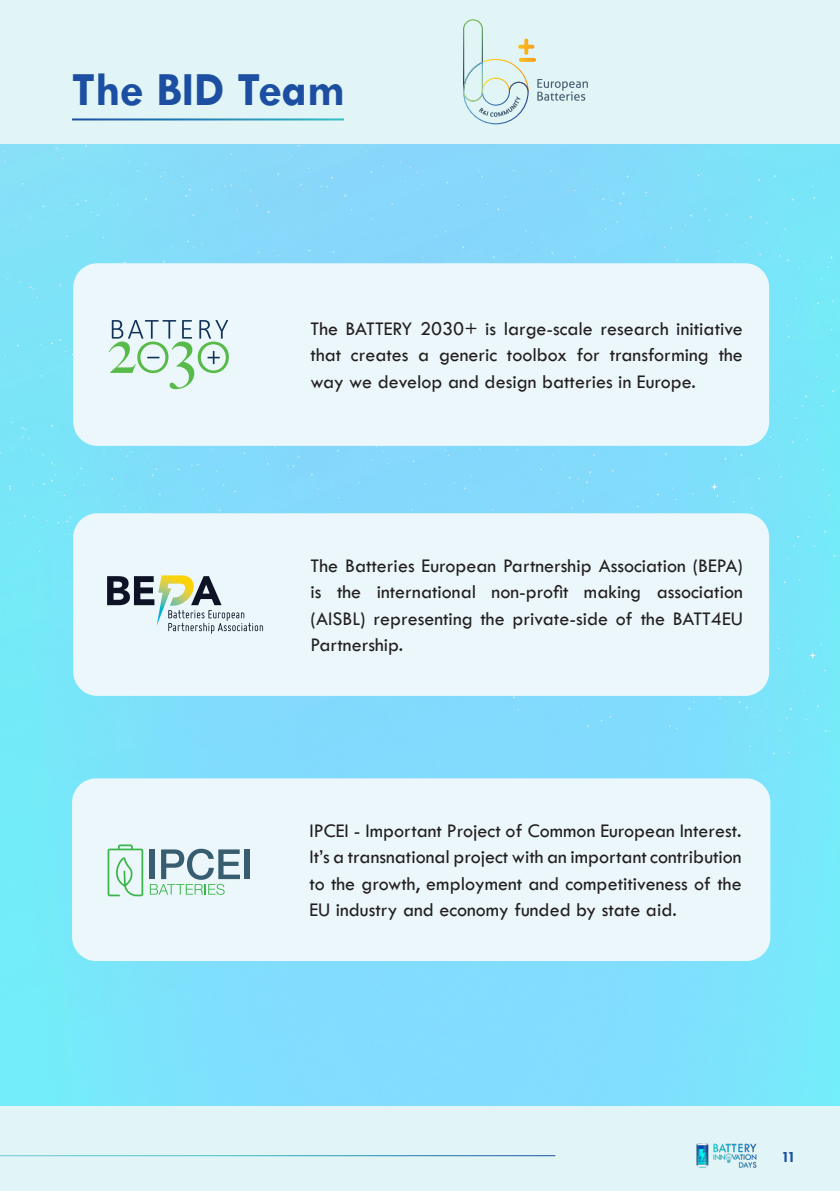
<style>
.page{position:relative;width:840px;height:1191px;background:#fff}
.page>*{position:absolute;margin:0;border:0;box-sizing:border-box;transform-origin:0 0}
.t1{font:700 48px "Tw Cen";color:#1c4fa2}
.t2{font:20px/26.4px "Tw Cen";color:#231f20;text-align:justify}
.t3{font:700 16px "Tw Cen";color:#1a50a1}
</style>
<div class="page">
<div style="left:0;top:0;width:839px;height:1191px;background:#e1f4f6"></div>
<hr style="left:0;top:1155px;width:555px;height:1px;background:#fff">
<img style="left:696px;top:1143px;width:61px;height:25px">
<img style="left:0;top:145px;width:839px;height:960px">
<hr style="left:72px;top:118px;width:272px;height:2px;background:#fff">
<div style="left:73px;top:263px;width:695px;height:183px;background:#ebf7fa;border-radius:24px"></div>
<svg style="left:109px;top:320px;width:120px;height:69px"></svg>
<div style="left:73px;top:513px;width:695px;height:183px;background:#ebf7fa;border-radius:24px"></div>
<svg style="left:107px;top:575px;width:156px;height:59px"></svg>
<div style="left:72px;top:778px;width:698px;height:183px;background:#ebf7fa;border-radius:24px"></div>
<div style="left:244px;top:849px;width:5px;height:30px;background:#385d71"></div>
<svg style="left:107px;top:844px;width:36px;height:52px"></svg>
<svg style="left:150px;top:848px;width:90px;height:46px"></svg>
<svg style="left:537px;top:79px;width:50px;height:22px"></svg>
<svg style="left:463px;top:19px;width:65px;height:105px"></svg>
<svg style="left:518px;top:58px;width:17px;height:4px"></svg>
<svg style="left:518px;top:45px;width:16px;height:4px"></svg>
<svg style="left:524px;top:39px;width:4px;height:16px"></svg>
<p class="t1" style="left:72px;top:61px;width:274px">The BID Team</p>
<p class="t2" style="left:310px;top:315px;width:433px">The BATTERY 2030+ is large-scale research initiative that creates a generic toolbox for transforming the way we develop and design batteries in Europe.</p>
<p class="t2" style="left:310px;top:552px;width:433px">The Batteries European Partnership Association (BEPA) is the international non-profit making association (AISBL) representing the private-side of the BATT4EU Partnership.</p>
<p class="t2" style="left:309px;top:817px;width:433px">IPCEI - Important Project of Common European Interest.<br>It’s a transnational project with an important contribution to the growth, employment and competitiveness of the EU industry and economy funded by state aid.</p>
<p class="t3" style="left:781px;top:1147px;width:16px">11</p>
</div>
